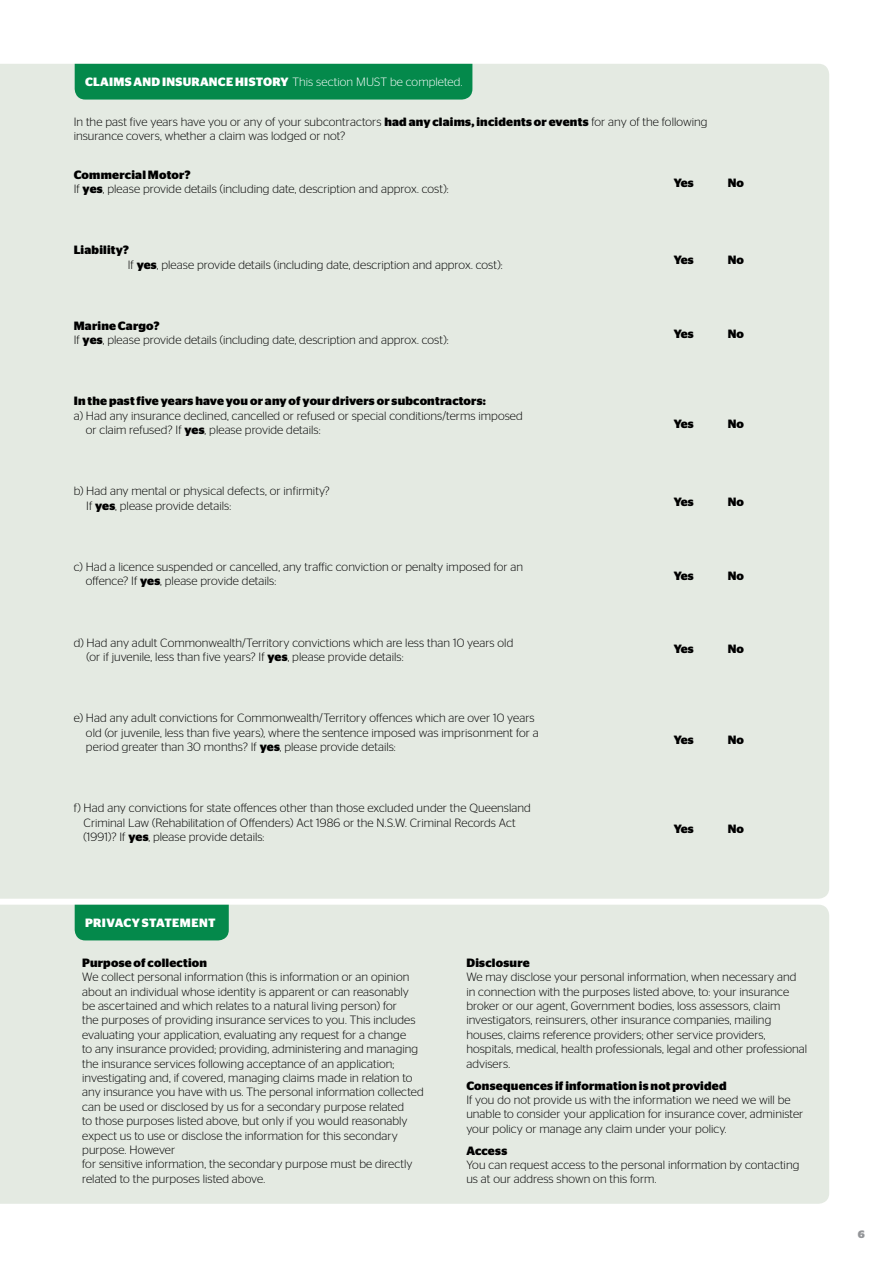
<style>
.page{position:relative;width:893px;height:1263px;background:#fff}
.page>*{position:absolute;margin:0;border:0;box-sizing:border-box;transform-origin:0 0}
.t1{font:300 12px/14.4px "Stag Sans";letter-spacing:.005em;color:#000}
.t2{font:700 12px "Stag Sans";letter-spacing:.015em;color:#000}
.t3{font:300 12px "Stag Sans";letter-spacing:.01em;color:#fff}
.t4{font:700 12px "Stag Sans";letter-spacing:.02em;color:#fff}
.t5{font:700 10.65px "Stag Sans";color:#939598}
.s1{font-weight:700}
</style>
<div class="page">
<div style="left:0;top:64px;width:829px;height:835px;background:#e4eae2"></div>
<div style="left:75px;top:64px;width:397px;height:36px;background:#04894b"></div>
<div style="left:0;top:905px;width:829px;height:299px;background:#e4eae2"></div>
<div style="left:75px;top:905px;width:154px;height:35px;background:#04894b"></div>
<p class="t3" style="left:85px;top:75px;width:379px"><span class="s1">CLAIMS AND INSURANCE HISTORY</span> This section MUST be completed.</p>
<p class="t1" style="left:74px;top:114px;width:635px">In the past five years have you or any of your subcontractors <span class="s1">had any claims, incidents or events</span> for any of the following insurance covers, whether a claim was lodged or not?</p>
<p class="t1" style="left:74px;top:167px;width:377px"><span class="s1">Commercial Motor?<br></span>If <span class="s1">yes</span>, please provide details (including date, description and approx. cost):</p>
<p class="t1" style="left:128px;top:243px;width:377px;text-indent:-54px"><span class="s1">Liability?<br></span>If <span class="s1">yes</span>, please provide details (including date, description and approx. cost):</p>
<p class="t1" style="left:74px;top:318px;width:377px"><span class="s1">Marine Cargo?<br></span>If <span class="s1">yes</span>, please provide details (including date, description and approx. cost):</p>
<p class="t2" style="left:74px;top:394px;width:414px">In the past five years have you or any of your drivers or subcontractors:</p>
<p class="t1" style="left:86px;top:408px;width:439px;text-indent:-12px">a) Had any insurance declined, cancelled or refused or special conditions/terms imposed or claim refused? If <span class="s1">yes</span>, please provide details:</p>
<p class="t1" style="left:86px;top:484px;width:245px;text-indent:-12px">b) Had any mental or physical defects, or infirmity?<br>If <span class="s1">yes</span>, please provide details:</p>
<p class="t1" style="left:86px;top:559px;width:439px;text-indent:-12px">c) Had a licence suspended or cancelled, any traffic conviction or penalty imposed for an offence? If <span class="s1">yes</span>, please provide details:</p>
<p class="t1" style="left:87px;top:635px;width:428px;text-indent:-13px">d) Had any adult Commonwealth/Territory convictions which are less than 10 years old (or if juvenile, less than five years? If <span class="s1">yes</span>, please provide details:</p>
<p class="t1" style="left:86px;top:711px;width:454px;text-indent:-12px">e) Had any adult convictions for Commonwealth/Territory offences which are over 10 years old (or juvenile, less than five years), where the sentence imposed was imprisonment for a period greater than 30 months? If <span class="s1">yes</span>, please provide details:</p>
<p class="t1" style="left:84px;top:801px;width:449px;text-indent:-10px">f) Had any convictions for state offences other than those excluded under the Queensland<br>Criminal Law (Rehabilitation of Offenders) Act 1986 or the N.S.W. Criminal Records Act (1991)? If <span class="s1">yes</span>, please provide details:</p>
<p class="t2" style="left:674px;top:176px;width:21px">Yes</p>
<p class="t2" style="left:728px;top:176px;width:18px">No</p>
<p class="t2" style="left:674px;top:253px;width:21px">Yes</p>
<p class="t2" style="left:728px;top:253px;width:18px">No</p>
<p class="t2" style="left:674px;top:327px;width:21px">Yes</p>
<p class="t2" style="left:728px;top:327px;width:18px">No</p>
<p class="t2" style="left:674px;top:417px;width:21px">Yes</p>
<p class="t2" style="left:728px;top:417px;width:18px">No</p>
<p class="t2" style="left:674px;top:494px;width:21px">Yes</p>
<p class="t2" style="left:728px;top:494px;width:18px">No</p>
<p class="t2" style="left:674px;top:569px;width:21px">Yes</p>
<p class="t2" style="left:728px;top:569px;width:18px">No</p>
<p class="t2" style="left:674px;top:642px;width:21px">Yes</p>
<p class="t2" style="left:728px;top:642px;width:18px">No</p>
<p class="t2" style="left:674px;top:733px;width:21px">Yes</p>
<p class="t2" style="left:728px;top:733px;width:18px">No</p>
<p class="t2" style="left:674px;top:822px;width:21px">Yes</p>
<p class="t2" style="left:728px;top:822px;width:18px">No</p>
<p class="t4" style="left:85px;top:915px;width:132px">PRIVACY STATEMENT</p>
<p class="t2" style="left:82px;top:956px;width:126px">Purpose of collection</p>
<p class="t1" style="left:82px;top:970px;width:343px">We collect personal information (this is information or an opinion about an individual whose identity is apparent or can reasonably be ascertained and which relates to a natural living person) for<br>the purposes of providing insurance services to you. This includes evaluating your application, evaluating any request for a change<br>to any insurance provided; providing, administering and managing the insurance services following acceptance of an application; investigating and, if covered, managing claims made in relation to any insurance you have with us. The personal information collected can be used or disclosed by us for a secondary purpose related<br>to those purposes listed above, but only if you would reasonably expect us to use or disclose the information for this secondary purpose. However<br>for sensitive information, the secondary purpose must be directly related to the purposes listed above.</p>
<p class="t2" style="left:466px;top:956px;width:65px">Disclosure</p>
<p class="t1" style="left:466px;top:970px;width:342px">We may disclose your personal information, when necessary and in connection with the purposes listed above, to: your insurance broker or our agent, Government bodies, loss assessors, claim investigators, reinsurers, other insurance companies, mailing houses, claims reference providers; other service providers, hospitals, medical, health professionals, legal and other professional advisers.</p>
<p class="t2" style="left:466px;top:1078px;width:262px">Consequences if information is not provided</p>
<p class="t1" style="left:466px;top:1092px;width:338px">If you do not provide us with the information we need we will be unable to consider your application for insurance cover, administer your policy or manage any claim under your policy.</p>
<p class="t2" style="left:466px;top:1143px;width:42px">Access</p>
<p class="t1" style="left:466px;top:1157px;width:335px">You can request access to the personal information by contacting us at our address shown on this form.</p>
<p class="t5" style="left:858px;top:1228px;width:9px">6</p>
</div>
